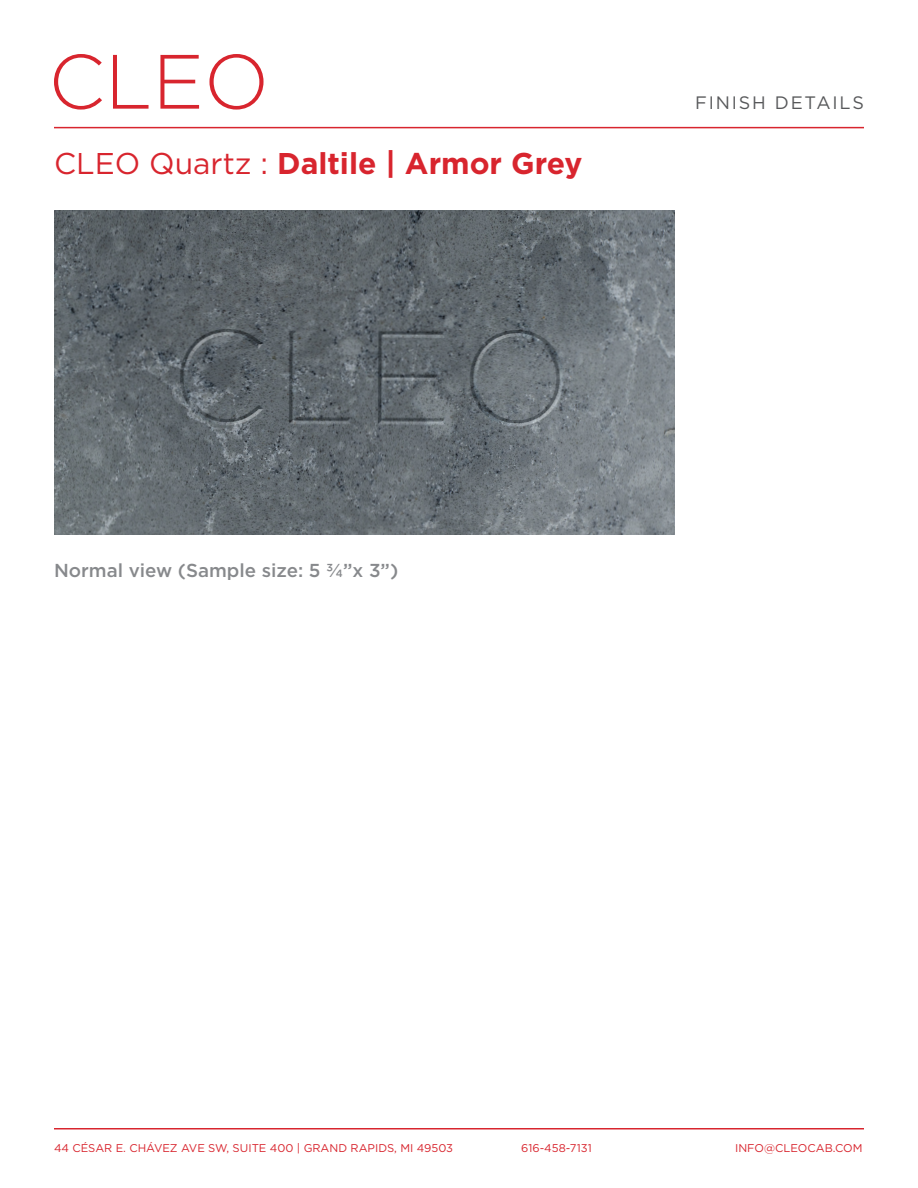
<style>
.page{position:relative;width:918px;height:1188px;background:#fff}
.page>*{position:absolute;margin:0;border:0;box-sizing:border-box;transform-origin:0 0}
.t1{font:700 30px "Gotham";color:#d8252e}
.t2{font:500 18.75px "Gotham";color:#87898c}
.t3{font:18px "Gotham";letter-spacing:.1em;color:#57585a}
.t4{font:11.25px "Gotham";color:#d8252e}
.s1{font-weight:400}
</style>
<div class="page">
<svg style="left:54px;top:54px;width:48px;height:56px"></svg>
<svg style="left:113px;top:55px;width:36px;height:54px"></svg>
<svg style="left:160px;top:55px;width:39px;height:54px"></svg>
<svg style="left:209px;top:54px;width:55px;height:56px"></svg>
<hr style="left:54px;top:127px;width:810px;height:1px;background:#d8252e">
<hr style="left:54px;top:1128px;width:810px;height:2px;background:#d8252e">
<img style="left:54px;top:210px;width:621px;height:324px">
<p class="t1" style="left:54px;top:144px;width:530px"><span class="s1">CLEO Quartz :</span> Daltile | Armor Grey</p>
<p class="t3" style="left:695px;top:91px;width:170px">FINISH DETAILS</p>
<p class="t2" style="left:54px;top:558px;width:346px">Normal view (Sample size: 5 3⁄4”x 3”)</p>
<p class="t4" style="left:54px;top:1140px;width:401px">44 CÉSAR E. CHÁVEZ AVE SW, SUITE 400 | GRAND RAPIDS, MI 49503</p>
<p class="t4" style="left:521px;top:1140px;width:72px">616-458-7131</p>
<p class="t4" style="left:735px;top:1140px;width:129px">INFO@CLEOCAB.COM</p>
</div>
